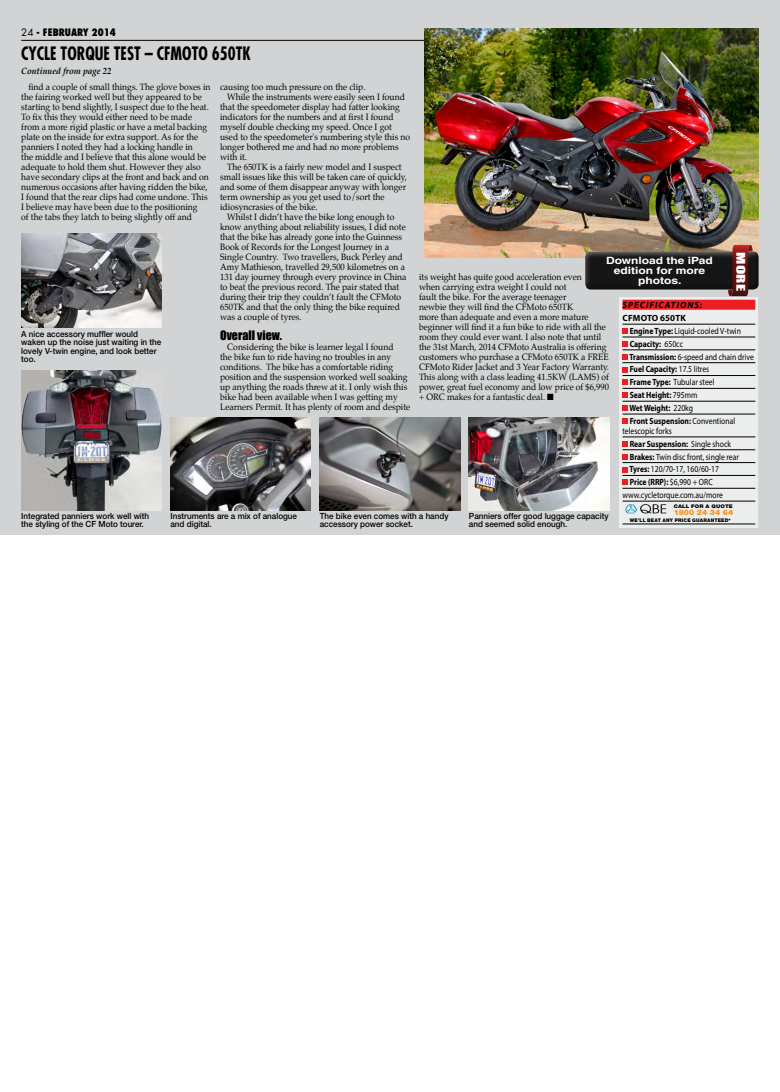
<style>
.page{position:relative;width:780px;height:1092px;background:#fff}
.page>*{position:absolute;margin:0;border:0;box-sizing:border-box;transform-origin:0 0}
.t1{font:700 condensed 18px "Futura";color:#000;scale:.9 1}
.t2{font:12px "Impact";color:#000}
.t3{font:11px "Impact";color:#fff;scale:1.56 1}
.t4{font:700 10px/10.1px "Helvetica";color:#fff;text-align:center;scale:1.2 1}
.t5{font:800 condensed 10px "Futura";color:#000}
.t6{font:9px/10px "Palatino";color:#000;scale:.95 1}
.t7{font:9px "Myriad Pro";color:#000;scale:.85 1}
.t8{font:700 9px "Myriad Pro";color:#000;scale:.85 1}
.t9{font:italic 700 9px "Palatino";color:#000;scale:.95 1}
.t10{font:italic 700 9px "Myriad Pro";letter-spacing:.11em;color:#000}
.t11{font:700 9px "Myriad Pro";color:#000}
.t12{font:500 8.5px/8.5px "Helvetica Neue";color:#000;scale:.95 1}
.t13{font:900 7.5px "Helvetica Neue";letter-spacing:.02em;color:#f7941e}
.t14{font:900 5px "Helvetica Neue";letter-spacing:.03em;color:#000;scale:.95 1}
.t15{font:900 5px "Helvetica Neue";letter-spacing:.03em;color:#000;scale:1.12 1}
.s1{font-weight:400;font-stretch:normal}
.s2{font-weight:700}
.s3{font-weight:400}
</style>
<div class="page">
<div style="left:0;top:0;width:780px;height:534px;background:#d1d3d4"></div>
<img style="left:469px;top:417px;width:140px;height:93px">
<img style="left:320px;top:417px;width:140px;height:93px">
<img style="left:21px;top:370px;width:141px;height:140px">
<img style="left:170px;top:417px;width:141px;height:93px">
<hr style="left:21px;top:40px;width:737px;height:1px;background:#000">
<svg style="left:619px;top:297px;width:139px;height:230px;background:#e6e7e7"></svg>
<div style="left:622px;top:300px;width:133px;height:10px;background:#ed1d24"></div>
<hr style="left:622px;top:324px;width:133px;height:1px;background:#000">
<hr style="left:622px;top:337px;width:133px;height:1px;background:#000">
<hr style="left:622px;top:349px;width:133px;height:1px;background:#000">
<hr style="left:622px;top:362px;width:133px;height:1px;background:#000">
<hr style="left:622px;top:375px;width:133px;height:1px;background:#000">
<hr style="left:622px;top:388px;width:133px;height:1px;background:#000">
<hr style="left:622px;top:401px;width:133px;height:1px;background:#000">
<hr style="left:622px;top:414px;width:133px;height:1px;background:#000">
<hr style="left:622px;top:436px;width:133px;height:1px;background:#000">
<hr style="left:622px;top:449px;width:133px;height:1px;background:#000">
<hr style="left:622px;top:462px;width:133px;height:1px;background:#000">
<hr style="left:622px;top:475px;width:133px;height:1px;background:#000">
<hr style="left:622px;top:488px;width:133px;height:1px;background:#000">
<hr style="left:622px;top:501px;width:133px;height:1px;background:#000">
<hr style="left:622px;top:523px;width:133px;height:1px;background:#000">
<svg style="left:622px;top:328px;width:6px;height:6px"></svg>
<svg style="left:622px;top:341px;width:6px;height:6px"></svg>
<svg style="left:622px;top:354px;width:6px;height:5px"></svg>
<svg style="left:622px;top:367px;width:6px;height:5px"></svg>
<svg style="left:622px;top:379px;width:6px;height:6px"></svg>
<svg style="left:622px;top:392px;width:6px;height:6px"></svg>
<svg style="left:622px;top:405px;width:6px;height:6px"></svg>
<svg style="left:622px;top:418px;width:6px;height:6px"></svg>
<svg style="left:622px;top:441px;width:6px;height:5px"></svg>
<svg style="left:622px;top:454px;width:6px;height:5px"></svg>
<svg style="left:622px;top:466px;width:6px;height:6px"></svg>
<svg style="left:622px;top:479px;width:6px;height:6px"></svg>
<img style="left:632px;top:504px;width:19px;height:9px">
<img style="left:21px;top:233px;width:141px;height:94px">
<img style="left:424px;top:28px;width:334px;height:229px">
<div style="left:585px;top:250px;width:175px;height:40px;background:#000;opacity:.75"></div>
<svg style="left:728px;top:245px;width:24px;height:51px"></svg>
<p class="t5" style="left:21px;top:26px;width:96px"><span class="s1">24</span> - FEBRUARY 2014</p>
<p class="t1" style="left:21px;top:41px;width:256px">CYCLE TORQUE TEST – CFMOTO 650TK</p>
<p class="t9" style="left:21px;top:63px;width:96px">Continued from page 22</p>
<p class="t6" style="left:21px;top:82px;width:201px;text-indent:7px">find a couple of small things. The glove boxes in the fairing worked well but they appeared to be starting to bend slightly, I suspect due to the heat.<br>To fix this they would either need to be made from a more rigid plastic or have a metal backing plate on the inside for extra support. As for the panniers I noted they had a locking handle in<br>the middle and I believe that this alone would be adequate to hold them shut. However they also have secondary clips at the front and back and on numerous occasions after having ridden the bike, I found that the rear clips had come undone. This I believe may have been due to the positioning<br>of the tabs they latch to being slightly off and</p>
<p class="t6" style="left:220px;top:82px;width:154px">causing too much pressure on the clip.</p>
<p class="t6" style="left:227px;top:92px;width:188px">While the instruments were easily seen I found</p>
<p class="t6" style="left:220px;top:102px;width:191px">that the speedometer display had fatter looking</p>
<p class="t6" style="left:220px;top:112px;width:184px">indicators for the numbers and at first I found</p>
<p class="t6" style="left:220px;top:122px;width:182px">myself double checking my speed. Once I got</p>
<p class="t6" style="left:220px;top:132px;width:201px">used to the speedometer's numbering style this no</p>
<p class="t6" style="left:220px;top:142px;width:189px">longer bothered me and had no more problems</p>
<p class="t6" style="left:220px;top:152px;width:30px">with it.</p>
<p class="t6" style="left:227px;top:162px;width:185px">The 650TK is a fairly new model and I suspect</p>
<p class="t6" style="left:220px;top:172px;width:198px">small issues like this will be taken care of quickly,</p>
<p class="t6" style="left:220px;top:182px;width:197px">and some of them disappear anyway with longer</p>
<p class="t6" style="left:220px;top:192px;width:175px">term ownership as you get used to/sort the</p>
<p class="t6" style="left:220px;top:202px;width:104px">idiosyncrasies of the bike.</p>
<p class="t6" style="left:227px;top:212px;width:177px">Whilst I didn’t have the bike long enough to</p>
<p class="t6" style="left:220px;top:222px;width:197px">know anything about reliability issues, I did note</p>
<p class="t6" style="left:220px;top:232px;width:193px">that the bike has already gone into the Guinness</p>
<p class="t6" style="left:220px;top:242px;width:179px">Book of Records for the Longest Journey in a</p>
<p class="t6" style="left:220px;top:252px;width:194px">Single Country. Two travellers, Buck Perley and</p>
<p class="t6" style="left:220px;top:262px;width:196px">Amy Mathieson, travelled 29,500 kilometres on a</p>
<p class="t6" style="left:220px;top:272px;width:198px">131 day journey through every province in China</p>
<p class="t6" style="left:220px;top:282px;width:190px">to beat the previous record. The pair stated that</p>
<p class="t6" style="left:220px;top:292px;width:192px">during their trip they couldn’t fault the CFMoto</p>
<p class="t6" style="left:220px;top:302px;width:191px">650TK and that the only thing the bike required</p>
<p class="t6" style="left:220px;top:312px;width:87px">was a couple of tyres.</p>
<p class="t2" style="left:220px;top:328px;width:63px">Overall view.</p>
<p class="t6" style="left:220px;top:342px;width:202px;text-indent:7px">Considering the bike is learner legal I found<br>the bike fun to ride having no troubles in any conditions. The bike has a comfortable riding position and the suspension worked well soaking up anything the roads threw at it. I only wish this bike had been available when I was getting my Learners Permit. It has plenty of room and despite</p>
<p class="t3" style="left:747px;top:252px;width:27px;rotate:90deg">MORE</p>
<p class="t4" style="left:606px;top:255px;width:91px">Download the iPad edition for more photos.</p>
<p class="t6" style="left:419px;top:272px;width:201px">its weight has quite good acceleration even<br>when carrying extra weight I could not<br>fault the bike. For the average teenager<br>newbie they will find the CFMoto 650TK<br>more than adequate and even a more mature beginner will find it a fun bike to ride with all the room they could ever want. I also note that until the 31st March, 2014 CFMoto Australia is offering customers who purchase a CFMoto 650TK a FREE CFMoto Rider Jacket and 3 Year Factory Warranty.<br>This along with a class leading 41.5KW (LAMS) of power, great fuel economy and low price of $6,990 + ORC makes for a fantastic deal. ■</p>
<p class="t10" style="left:622px;top:299px;width:81px">SPECIFICATIONS:</p>
<p class="t11" style="left:622px;top:312px;width:65px">CFMOTO 650TK</p>
<p class="t7" style="left:629px;top:325px;width:132px"><span class="s2">Engine Type:</span> Liquid-cooled V-twin</p>
<p class="t8" style="left:629px;top:338px;width:64px">Capacity: <span class="s3">650cc</span></p>
<p class="t7" style="left:629px;top:351px;width:148px"><span class="s2">Transmission:</span> 6-speed and chain drive</p>
<p class="t8" style="left:629px;top:363px;width:95px">Fuel Capacity: <span class="s3">17.5 litres</span></p>
<p class="t7" style="left:629px;top:376px;width:101px"><span class="s2">Frame Type:</span> Tubular steel</p>
<p class="t8" style="left:629px;top:389px;width:81px">Seat Height: <span class="s3">795mm</span></p>
<p class="t8" style="left:629px;top:402px;width:76px">Wet Weight: <span class="s3">220kg</span></p>
<p class="t8" style="left:629px;top:415px;width:126px">Front Suspension: <span class="s3">Conventional</span></p>
<p class="t7" style="left:622px;top:425px;width:59px">telescopic forks</p>
<p class="t8" style="left:629px;top:437px;width:121px">Rear Suspension: <span class="s3">Single shock</span></p>
<p class="t7" style="left:629px;top:451px;width:130px"><span class="s2">Brakes:</span> Twin disc front, single rear</p>
<p class="t7" style="left:629px;top:463px;width:107px"><span class="s2">Tyres:</span> 120/70-17, 160/60-17</p>
<p class="t8" style="left:629px;top:476px;width:99px">Price (RRP): <span class="s3">$6,990 + ORC</span></p>
<p class="t7" style="left:622px;top:489px;width:120px">www.cycletorque.com.au/more</p>
<p class="t15" style="left:673px;top:503px;width:54px">CALL FOR A QUOTE</p>
<p class="t13" style="left:673px;top:507px;width:61px">1800 24 34 64</p>
<p class="t14" style="left:629px;top:516px;width:108px">WE’LL BEAT ANY PRICE GUARANTEED*</p>
<p class="t12" style="left:21px;top:329px;width:149px">A nice accessory muffler would waken up the noise just waiting in the lovely V-twin engine, and look better too.</p>
<p class="t12" style="left:21px;top:511px;width:136px">Integrated panniers work well with the styling of the CF Moto tourer.</p>
<p class="t12" style="left:170px;top:511px;width:135px">Instruments are a mix of analogue and digital.</p>
<p class="t12" style="left:320px;top:511px;width:137px">The bike even comes with a handy accessory power socket.</p>
<p class="t12" style="left:469px;top:511px;width:148px">Panniers offer good luggage capacity and seemed solid enough.</p>
</div>
